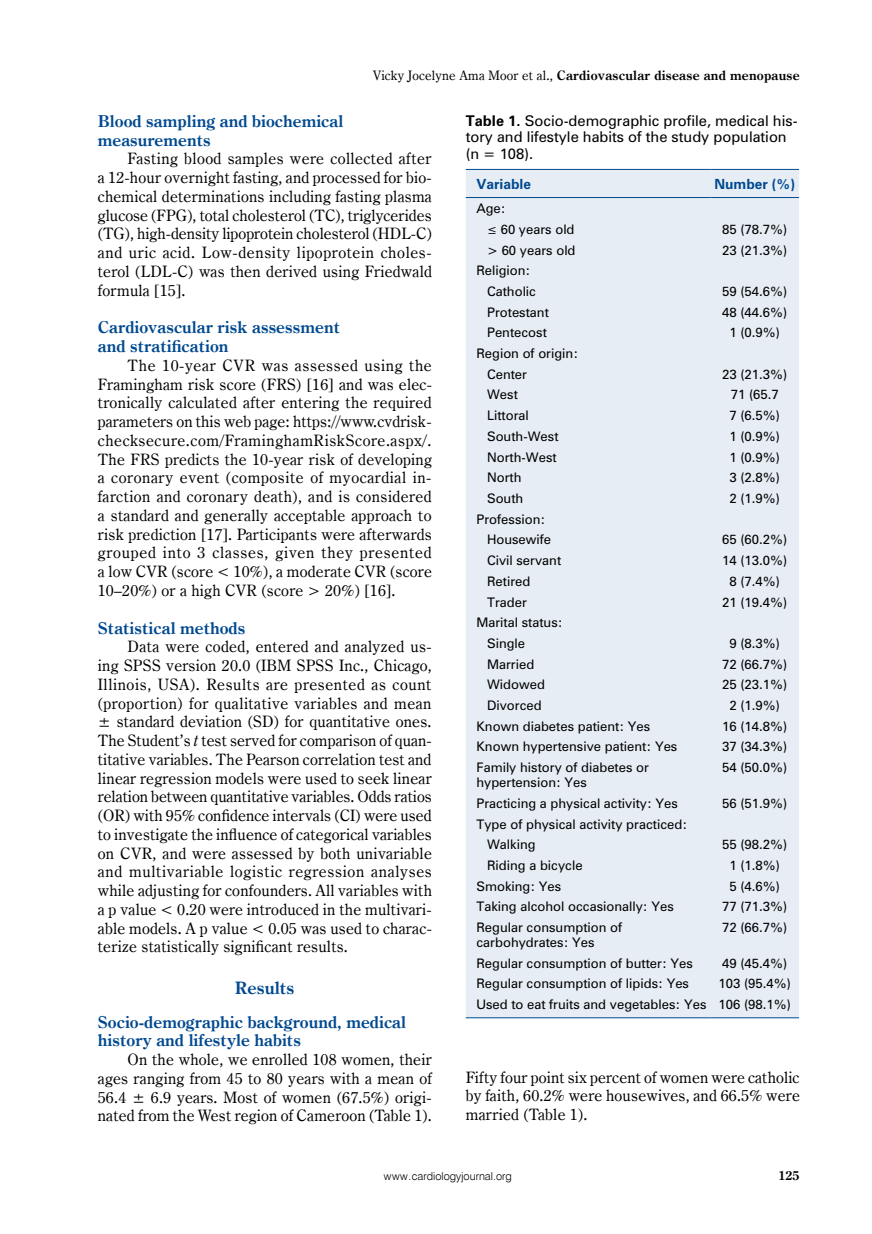
<style>
.page{position:relative;width:872px;height:1234px;background:#fff}
.page>*{position:absolute;margin:0;border:0;box-sizing:border-box;transform-origin:0 0}
.t1{font:700 17.25px "Century Oldst EU";color:#004990}
.t2{font:700 16.5px/18.8px "Century Oldst EU";color:#004990}
.t3{font:15.75px/18.8px "Century Oldst EU";letter-spacing:.015em;color:#000;text-align:justify}
.t4{font:13.5px/16.5px "Zurich PL";color:#000}
.t5{font:700 13.05px "Century Oldst EU";letter-spacing:.015em;color:#000}
.t6{font:700 12.75px "Zurich PL";color:#004990}
.t7{font:700 12.75px "Century Oldst EU";color:#000}
.t8{font:12px/20.7px "Zurich PL";color:#000}
.t9{font:10.95px "Swis 721 Lt EU";color:#000}
.s1{font-weight:400}
.s2{font-style:italic}
.s3{font-weight:700}
</style>
<div class="page">
<div style="left:466px;top:170px;width:333px;height:847px;background:#e6edf4"></div>
<hr style="left:466px;top:1017px;width:244px;height:1px;background:#004990">
<hr style="left:710px;top:1017px;width:89px;height:1px;background:#004990">
<hr style="left:466px;top:169px;width:244px;height:1px;background:#004990">
<hr style="left:710px;top:169px;width:89px;height:1px;background:#004990">
<hr style="left:466px;top:197px;width:244px;height:1px;background:#004990">
<hr style="left:710px;top:197px;width:89px;height:1px;background:#004990">
<svg style="left:488px;top:227px;width:7px;height:7px"></svg>
<p class="t5" style="left:373px;top:67px;width:428px"><span class="s1">Vicky Jocelyne Ama Moor et al.,</span> Cardiovascular disease and menopause</p>
<p class="t2" style="left:98px;top:112px;width:247px">Blood sampling and biochemical measurements</p>
<p class="t3" style="left:98px;top:150px;width:336px;text-indent:30px">Fasting blood samples were collected after a 12-hour overnight fasting, and processed for bio&shy;chemical determinations including fasting plasma glucose (FPG), total cholesterol (TC), triglycerides (TG), high-density lipoprotein cholesterol (HDL-C) and uric acid. Low-density lipoprotein choles&shy;terol (LDL-C) was then derived using Friedwald formula [15].</p>
<p class="t2" style="left:98px;top:318px;width:244px">Cardiovascular risk assessment and stratification</p>
<p class="t3" style="left:98px;top:356px;width:335px;text-indent:30px">The 10-year CVR was assessed using the Framingham risk score (FRS) [16] and was elec&shy;tronically calculated after entering the required parameters on this web page: https://www.cvdrisk&shy;checksecure.com/FraminghamRiskScore.aspx/.<br>The FRS predicts the 10-year risk of developing a coronary event (composite of myocardial in&shy;farction and coronary death), and is considered a standard and generally acceptable approach to risk prediction [17]. Participants were afterwards grouped into 3 classes, given they presented a low CVR (score &lt; 10%), a moderate CVR (score 10–20%) or a high CVR (score &gt; 20%) [16].</p>
<p class="t2" style="left:98px;top:619px;width:149px">Statistical methods</p>
<p class="t3" style="left:98px;top:637px;width:336px;text-indent:30px">Data were coded, entered and analyzed us&shy;ing SPSS version 20.0 (IBM SPSS Inc., Chicago, Illinois, USA). Results are presented as count (proportion) for qualitative variables and mean ± standard deviation (SD) for quantitative ones.<br>The Student’s <span class="s2">t</span> test served for comparison of quan&shy;titative variables. The Pearson correlation test and linear regression models were used to seek linear relation between quantitative variables. Odds ratios (OR) with 95% confidence intervals (CI) were used to investigate the influence of categorical variables on CVR, and were assessed by both univariable and multivariable logistic regression analyses while adjusting for confounders. All variables with a p value &lt; 0.20 were introduced in the multivari&shy;able models. A p value &lt; 0.05 was used to charac&shy;terize statistically significant results.</p>
<p class="t1" style="left:235px;top:977px;width:61px">Results</p>
<p class="t2" style="left:98px;top:1012px;width:310px">Socio-demographic background, medical history and lifestyle habits</p>
<p class="t3" style="left:98px;top:1050px;width:335px;text-indent:30px">On the whole, we enrolled 108 women, their ages ranging from 45 to 80 years with a mean of 56.4 ± 6.9 years. Most of women (67.5%) origi&shy;nated from the West region of Cameroon (Table 1).</p>
<p class="t4" style="left:466px;top:112px;width:333px"><span class="s3">Table 1.</span> Socio-demographic profile, medical his&shy;tory and lifestyle habits of the study population (n = 108).</p>
<p class="t6" style="left:476px;top:175px;width:56px">Variable</p>
<p class="t6" style="left:714px;top:175px;width:82px">Number (%)</p>
<p class="t8" style="left:501px;top:198px;width:75px;text-indent:-24px">Age:<br>60 years old</p>
<p class="t8" style="left:722px;top:219px;width:67px">85 (78.7%)</p>
<p class="t8" style="left:487px;top:239px;width:90px">&gt; 60 years old</p>
<p class="t8" style="left:722px;top:239px;width:67px">23 (21.3%)</p>
<p class="t8" style="left:487px;top:260px;width:51px;text-indent:-11px">Religion:<br>Catholic</p>
<p class="t8" style="left:722px;top:281px;width:67px">59 (54.6%)</p>
<p class="t8" style="left:487px;top:301px;width:63px">Protestant</p>
<p class="t8" style="left:722px;top:301px;width:67px">48 (44.6%)</p>
<p class="t8" style="left:487px;top:322px;width:61px">Pentecost</p>
<p class="t8" style="left:729px;top:322px;width:52px">1 (0.9%)</p>
<p class="t8" style="left:487px;top:343px;width:93px;text-indent:-11px">Region of origin:<br>Center</p>
<p class="t8" style="left:722px;top:363px;width:67px">23 (21.3%)</p>
<p class="t8" style="left:487px;top:384px;width:32px">West</p>
<p class="t8" style="left:730px;top:384px;width:49px">71 (65.7</p>
<p class="t8" style="left:487px;top:405px;width:43px">Littoral</p>
<p class="t8" style="left:729px;top:405px;width:52px">7 (6.5%)</p>
<p class="t8" style="left:487px;top:425px;width:73px">South-West</p>
<p class="t8" style="left:729px;top:425px;width:52px">1 (0.9%)</p>
<p class="t8" style="left:487px;top:446px;width:71px">North-West</p>
<p class="t8" style="left:729px;top:446px;width:52px">1 (0.9%)</p>
<p class="t8" style="left:487px;top:467px;width:36px">North</p>
<p class="t8" style="left:729px;top:467px;width:52px">3 (2.8%)</p>
<p class="t8" style="left:487px;top:487px;width:38px">South</p>
<p class="t8" style="left:729px;top:487px;width:52px">2 (1.9%)</p>
<p class="t8" style="left:487px;top:508px;width:66px;text-indent:-11px">Profession:<br>Housewife</p>
<p class="t8" style="left:722px;top:529px;width:67px">65 (60.2%)</p>
<p class="t8" style="left:487px;top:550px;width:76px">Civil servant</p>
<p class="t8" style="left:722px;top:550px;width:67px">14 (13.0%)</p>
<p class="t8" style="left:487px;top:570px;width:45px">Retired</p>
<p class="t8" style="left:729px;top:570px;width:52px">8 (7.4%)</p>
<p class="t8" style="left:487px;top:591px;width:41px">Trader</p>
<p class="t8" style="left:722px;top:591px;width:67px">21 (19.4%)</p>
<p class="t8" style="left:487px;top:612px;width:77px;text-indent:-11px">Marital status:<br>Single</p>
<p class="t8" style="left:729px;top:632px;width:52px">9 (8.3%)</p>
<p class="t8" style="left:487px;top:653px;width:49px">Married</p>
<p class="t8" style="left:722px;top:653px;width:67px">72 (66.7%)</p>
<p class="t8" style="left:487px;top:674px;width:59px">Widowed</p>
<p class="t8" style="left:722px;top:674px;width:67px">25 (23.1%)</p>
<p class="t8" style="left:487px;top:694px;width:56px">Divorced</p>
<p class="t8" style="left:729px;top:694px;width:52px">2 (1.9%)</p>
<p class="t8" style="left:476px;top:715px;width:175px">Known diabetes patient: Yes</p>
<p class="t8" style="left:722px;top:715px;width:67px">16 (14.8%)</p>
<p class="t8" style="left:476px;top:736px;width:202px">Known hypertensive patient: Yes</p>
<p class="t8" style="left:722px;top:736px;width:67px">37 (34.3%)</p>
<p class="t8" style="left:476px;top:759px;width:174px;line-height:15px">Family history of diabetes or hypertension: Yes</p>
<p class="t8" style="left:722px;top:756px;width:67px">54 (50.0%)</p>
<p class="t8" style="left:476px;top:792px;width:203px">Practicing a physical activity: Yes</p>
<p class="t8" style="left:722px;top:792px;width:67px">56 (51.9%)</p>
<p class="t8" style="left:487px;top:813px;width:202px;text-indent:-11px">Type of physical activity practiced:<br>Walking</p>
<p class="t8" style="left:722px;top:833px;width:67px">55 (98.2%)</p>
<p class="t8" style="left:487px;top:854px;width:97px">Riding a bicycle</p>
<p class="t8" style="left:729px;top:854px;width:52px">1 (1.8%)</p>
<p class="t8" style="left:476px;top:875px;width:86px">Smoking: Yes</p>
<p class="t8" style="left:729px;top:875px;width:52px">5 (4.6%)</p>
<p class="t8" style="left:476px;top:896px;width:199px">Taking alcohol occasionally: Yes</p>
<p class="t8" style="left:722px;top:896px;width:67px">77 (71.3%)</p>
<p class="t8" style="left:476px;top:919px;width:147px;line-height:15px">Regular consumption of carbohydrates: Yes</p>
<p class="t8" style="left:722px;top:916px;width:67px">72 (66.7%)</p>
<p class="t8" style="left:476px;top:952px;width:218px">Regular consumption of butter: Yes</p>
<p class="t8" style="left:722px;top:952px;width:67px">49 (45.4%)</p>
<p class="t8" style="left:476px;top:973px;width:214px">Regular consumption of lipids: Yes</p>
<p class="t8" style="left:476px;top:973px;width:316px;text-align:right">103 (95.4%)<br>Used to eat fruits and vegetables: Yes 106 (98.1%)</p>
<p class="t3" style="left:466px;top:1067px;width:335px">Fifty four point six percent of women were catholic by faith, 60.2% were housewives, and 66.5% were married (Table 1).</p>
<p class="t9" style="left:384px;top:1169px;width:129px">www.cardiologyjournal.org</p>
<p class="t7" style="left:778px;top:1167px;width:23px">125</p>
</div>
